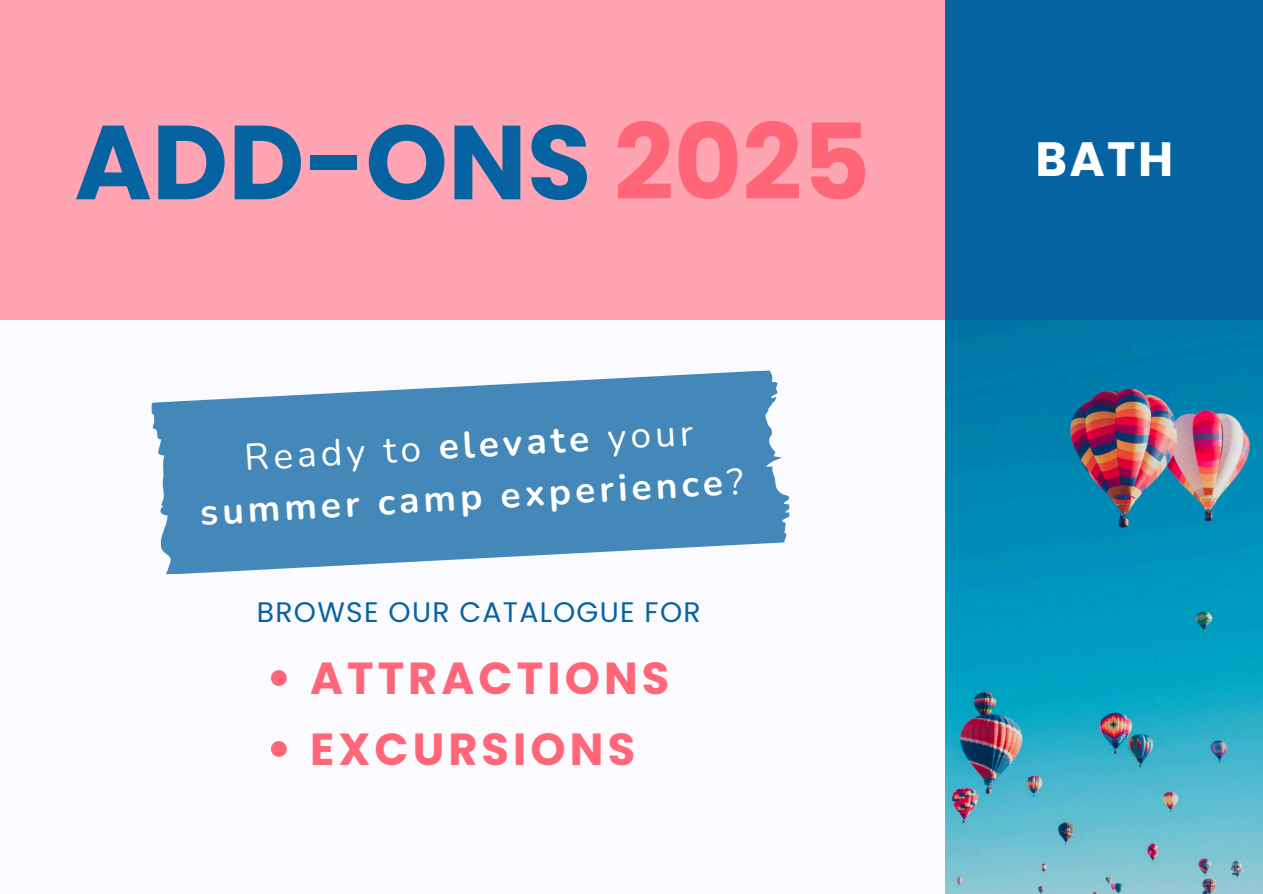
<style>
.page{position:relative;width:1263px;height:894px;background:#fff}
.page>*{position:absolute;margin:0;border:0;box-sizing:border-box;transform-origin:0 0}
.t1{font:700 105px "Poppins";color:#0663a1}
.t2{font:700 48px "Poppins";color:#fff}
.t3{font:700 44.85px "Poppins";letter-spacing:.09em;color:#f67}
.t4{font:700 37.05px/51.3px "Nunito";color:#fff;text-align:center}
.t5{font:28.2px "Poppins";letter-spacing:.045em;color:#0663a1}
.s1{color:#f67}
.s2{font-weight:400}
</style>
<div class="page">
<div style="left:0;top:0;width:1263px;height:893px;background:#fafaff"></div>
<img style="left:945px;top:319px;width:318px;height:574px">
<div style="left:0;top:0;width:1263px;height:319px;background:#ffa4b3"></div>
<svg style="left:151px;top:370px;width:639px;height:204px;fill:#4388b8"></svg>
<div style="left:945px;top:0;width:318px;height:319px;background:#0663a1"></div>
<svg style="left:271px;top:670px;width:16px;height:15px"></svg>
<svg style="left:271px;top:741px;width:16px;height:15px"></svg>
<p class="t1" style="left:74px;top:89px;width:797px">ADD-ONS <span class="s1">2025</span></p>
<h2 class="t4" style="left:196px;top:434px;width:546px;rotate:-3deg"><span class="s2">Ready to</span> elevate <span class="s2">your </span>summer camp experience<span class="s2">?</span></h2>
<p class="t5" style="left:257px;top:592px;width:445px">BROWSE OUR CATALOGUE FOR</p>
<h4 class="t3" style="left:310px;top:646px;width:361px">ATTRACTIONS</h4>
<p class="t3" style="left:310px;top:717px;width:327px">EXCURSIONS</p>
<p class="t2" style="left:1035px;top:125px;width:139px">BATH</p>
</div>
